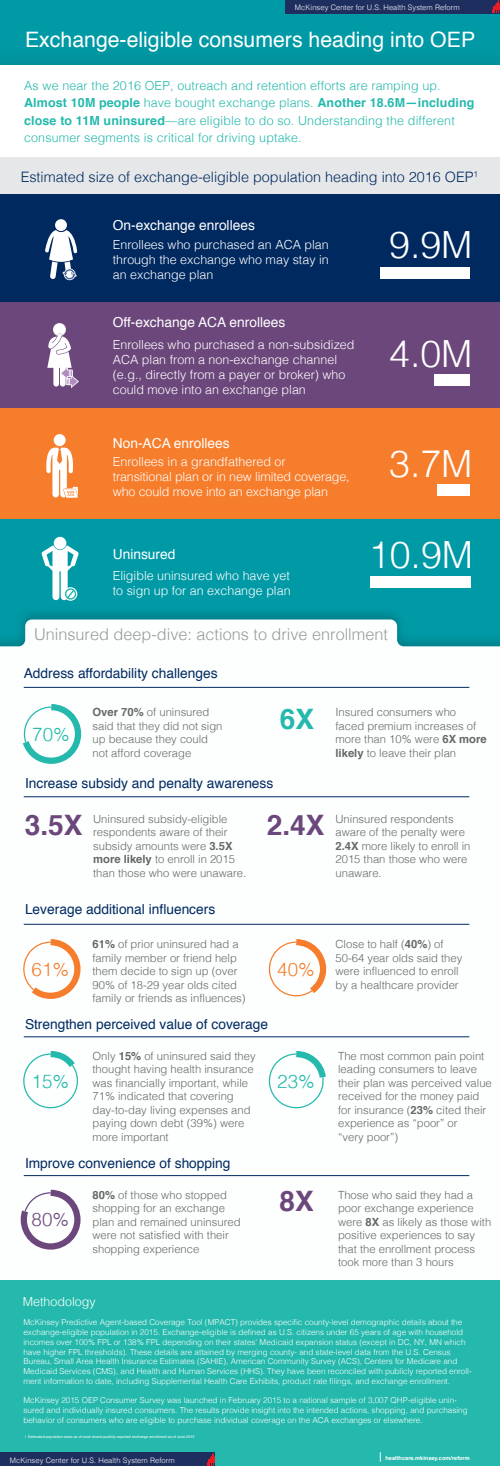
<style>
.page{position:relative;width:500px;height:1466px;background:#fff}
.page>*{position:absolute;margin:0;border:0;box-sizing:border-box;transform-origin:0 0}
.t1{font:300 37.5px "Helvetica";color:#fff}
.t2{font:700 28.12px "Helvetica";color:#6c477b}
.t3{font:700 28.12px "Helvetica";color:#24b9ac}
.t4{font:21.25px "Helvetica";color:#fff}
.t5{font:300 18.75px "Helvetica";color:#24b9ac}
.t6{font:300 18.75px "Helvetica";color:#f67d2c}
.t7{font:300 18.75px "Helvetica";color:#6c477b}
.t8{font:300 16.25px "Helvetica";color:#999}
.t9{font:300 14.38px "Helvetica";color:#002960}
.t10{font:13.75px "Helvetica";color:#002960}
.t11{font:13.75px "Helvetica";color:#fff}
.t12{font:300 12.5px/15px "Helvetica";color:#fff}
.t13{font:300 12.5px/17.5px "Helvetica";letter-spacing:.01em;color:#24b9ac}
.t14{font:300 11.25px/13.5px "Helvetica";color:#666}
.t15{font:300 8.12px/9.8px "Helvetica";color:#fff}
.t16{font:300 7.5px "Helvetica";letter-spacing:.01em;color:#fff}
.t17{font:700 5.62px "Helvetica";color:#fff}
.t18{font:3.75px "Helvetica";color:#fff}
.s1{font-weight:700}
</style>
<div class="page">
<div style="left:0;top:0;width:500px;height:77px;background:#009aa6"></div>
<div style="left:0;top:65px;width:500px;height:1311px;background:#fff"></div>
<div style="left:0;top:170px;width:500px;height:141px;background:#002960"></div>
<div style="left:0;top:302px;width:500px;height:141px;background:#6c477b"></div>
<div style="left:0;top:408px;width:500px;height:141px;background:#f67d2c"></div>
<div style="left:0;top:518px;width:500px;height:141px;background:#009aa6"></div>
<svg style="left:0;top:619px;width:500px;height:558px"></svg>
<div style="left:0;top:1280px;width:500px;height:186px;background:#24b9ac"></div>
<hr style="left:24px;top:687px;width:445px;height:1px;background:#002960">
<hr style="left:24px;top:796px;width:445px;height:1px;background:#002960">
<hr style="left:24px;top:924px;width:445px;height:1px;background:#002960">
<hr style="left:24px;top:1036px;width:445px;height:1px;background:#002960">
<div style="left:380px;top:267px;width:90px;height:11px;background:#fff"></div>
<svg style="left:18px;top:701px;width:66px;height:66px"></svg>
<svg style="left:20px;top:936px;width:64px;height:66px"></svg>
<svg style="left:19px;top:1048px;width:62px;height:65px"></svg>
<div style="left:0;top:157px;width:500px;height:37px;background:#e6e7e8"></div>
<div style="left:55px;top:219px;width:12px;height:12px;background:#fff;border-radius:50%"></div>
<svg style="left:45px;top:230px;width:32px;height:50px"></svg>
<div style="left:434px;top:374px;width:36px;height:12px;background:#fff"></div>
<svg style="left:47px;top:323px;width:32px;height:65px"></svg>
<div style="left:0;top:1452px;width:215px;height:14px;background:#1e2e5e"></div>
<svg style="left:207px;top:1453px;width:8px;height:13px"></svg>
<svg style="left:264px;top:936px;width:65px;height:63px"></svg>
<svg style="left:266px;top:1048px;width:64px;height:63px"></svg>
<hr style="left:24px;top:1175px;width:445px;height:1px;background:#002960">
<svg style="left:20px;top:1189px;width:61px;height:61px"></svg>
<div style="left:285px;top:0;width:215px;height:13px;background:#1e2e5e"></div>
<svg style="left:492px;top:1px;width:8px;height:12px"></svg>
<div style="left:370px;top:576px;width:101px;height:11px;background:#fff"></div>
<div style="left:54px;top:537px;width:12px;height:12px;background:#fff;border-radius:50%"></div>
<svg style="left:41px;top:545px;width:38px;height:56px"></svg>
<div style="left:438px;top:484px;width:32px;height:11px;background:#fff"></div>
<div style="left:54px;top:434px;width:12px;height:12px;background:#fff;border-radius:50%"></div>
<svg style="left:46px;top:448px;width:32px;height:50px"></svg>
<p class="t16" style="left:295px;top:1px;width:166px">McKinsey Center for U.S. Health System Reform</p>
<h3 class="t4" style="left:25px;top:23px;width:452px">Exchange-eligible consumers heading into OEP</h3>
<p class="t13" style="left:24px;top:75px;width:452px">As we near the 2016 OEP, outreach and retention efforts are ramping up.<br><span class="s1">Almost 10M people</span> have bought exchange plans. <span class="s1">Another 18.6M—including close to 11M uninsured</span>—are eligible to do so. Understanding the different consumer segments is critical for driving uptake.</p>
<p class="t9" style="left:21px;top:164px;width:459px">Estimated size of exchange-eligible population heading into 2016 OEP<sup>1</sup></p>
<p class="t11" style="left:113px;top:214px;width:144px">On-exchange enrollees</p>
<p class="t12" style="left:113px;top:236px;width:218px;text-align:justify">Enrollees who purchased an ACA plan through the exchange who may stay in an exchange plan</p>
<h1 class="t1" style="left:389px;top:213px;width:85px">9.9M</h1>
<p class="t11" style="left:113px;top:312px;width:174px">Off-exchange ACA enrollees</p>
<p class="t12" style="left:113px;top:336px;width:243px">Enrollees who purchased a non-subsidized ACA plan from a non-exchange channel (e.g., directly from a payer or broker) who could move into an exchange plan</p>
<h1 class="t1" style="left:389px;top:322px;width:85px">4.0M</h1>
<p class="t11" style="left:113px;top:432px;width:118px">Non-ACA enrollees</p>
<p class="t12" style="left:113px;top:453px;width:238px">Enrollees in a grandfathered or<br>transitional plan or in new limited coverage, who could move into an exchange plan</p>
<h1 class="t1" style="left:389px;top:432px;width:85px">3.7M</h1>
<p class="t11" style="left:113px;top:543px;width:64px">Uninsured</p>
<p class="t12" style="left:113px;top:567px;width:179px">Eligible uninsured who have yet to sign up for an exchange plan</p>
<h1 class="t1" style="left:369px;top:523px;width:106px">10.9M</h1>
<h3 class="t8" style="left:34px;top:620px;width:355px">Uninsured deep-dive: actions to drive enrollment</h3>
<p class="t10" style="left:24px;top:662px;width:195px">Address affordability challenges</p>
<h3 class="t5" style="left:32px;top:718px;width:39px">70%</h3>
<p class="t14" style="left:92px;top:705px;width:132px"><span class="s1">Over 70%</span> of uninsured said that they did not sign up because they could not afford coverage</p>
<h2 class="t3" style="left:280px;top:696px;width:36px">6X</h2>
<p class="t10" style="left:25px;top:773px;width:250px">Increase subsidy and penalty awareness</p>
<h2 class="t2" style="left:25px;top:802px;width:59px">3.5X</h2>
<p class="t14" style="left:93px;top:811px;width:155px">Uninsured subsidy-eligible respondents aware of their subsidy amounts were <span class="s1">3.5X more likely</span> to enroll in 2015 than those who were unaware.</p>
<p class="t10" style="left:25px;top:898px;width:192px">Leverage additional influencers</p>
<h3 class="t6" style="left:32px;top:953px;width:39px">61%</h3>
<p class="t14" style="left:93px;top:936px;width:155px"><span class="s1">61%</span> of prior uninsured had a family member or friend help them decide to sign up (over<br>90% of 18-29 year olds cited family or friends as influences)</p>
<h2 class="t2" style="left:267px;top:802px;width:59px">2.4X</h2>
<h3 class="t6" style="left:277px;top:953px;width:39px">40%</h3>
<p class="t10" style="left:25px;top:1013px;width:245px">Strengthen perceived value of coverage</p>
<h3 class="t5" style="left:32px;top:1065px;width:39px">15%</h3>
<p class="t14" style="left:93px;top:1048px;width:165px">Only <span class="s1">15%</span> of uninsured said they thought having health insurance was financially important, while<br>71% indicated that covering day-to-day living expenses and paying down debt (39%) were more important</p>
<p class="t10" style="left:25px;top:1152px;width:207px">Improve convenience of shopping</p>
<h3 class="t7" style="left:32px;top:1203px;width:39px">80%</h3>
<p class="t14" style="left:92px;top:1187px;width:150px"><span class="s1">80%</span> of those who stopped shopping for an exchange plan and remained uninsured were not satisfied with their shopping experience</p>
<h3 class="t5" style="left:277px;top:1065px;width:39px">23%</h3>
<h2 class="t2" style="left:279px;top:1178px;width:36px">8X</h2>
<p class="t14" style="left:336px;top:705px;width:153px">Insured consumers who faced premium increases of more than 10% were <span class="s1">6X more likely</span> to leave their plan</p>
<p class="t14" style="left:336px;top:811px;width:137px">Uninsured respondents aware of the penalty were<br><span class="s1">2.4X</span> more likely to enroll in<br>2015 than those who were unaware.</p>
<p class="t14" style="left:336px;top:936px;width:128px">Close to half (<span class="s1">40%</span>) of<br>50-64 year olds said they were influenced to enroll by a healthcare provider</p>
<p class="t14" style="left:338px;top:1048px;width:155px">The most common pain point leading consumers to leave their plan was perceived value received for the money paid for insurance (<span class="s1">23%</span> cited their experience as “poor” or<br>“very poor”)</p>
<p class="t14" style="left:338px;top:1187px;width:155px">Those who said they had a poor exchange experience were <span class="s1">8X</span> as likely as those with positive experiences to say that the enrollment process took more than 3 hours</p>
<p class="t12" style="left:23px;top:1293px;width:74px">Methodology</p>
<p class="t15" style="left:23px;top:1317px;width:450px">McKinsey Predictive Agent-based Coverage Tool (MPACT) provides specific county-level demographic details about the exchange-eligible population in 2015. Exchange-eligible is defined as U.S. citizens under 65 years of age with household incomes over 100% FPL or 138% FPL depending on their states' Medicaid expansion status (except in DC, NY, MN which have higher FPL thresholds). These details are attained by merging county- and state-level data from the U.S. Census Bureau, Small Area Health Insurance Estimates (SAHIE), American Community Survey (ACS), Centers for Medicare and Medicaid Services (CMS), and Health and Human Services (HHS). They have been reconciled with publicly reported enroll&shy;ment information to date, including Supplemental Health Care Exhibits, product rate filings, and exchange enrollment.</p>
<p class="t15" style="left:23px;top:1395px;width:446px">McKinsey 2015 OEP Consumer Survey was launched in February 2015 to a national sample of 3,007 QHP-eligible unin&shy;sured and individually insured consumers. The results provide insight into the intended actions, shopping, and purchasing behavior of consumers who are eligible to purchase individual coverage on the ACA exchanges or elsewhere.</p>
<p class="t18" style="left:25px;top:1434px;width:171px">1 Estimated population sizes as of most recent publicly reported exchange enrollment as of June 2015</p>
<p class="t16" style="left:10px;top:1453px;width:166px">McKinsey Center for U.S. Health System Reform</p>
<p class="t17" style="left:386px;top:1453px;width:86px">healthcare.mkinsey.com/reform</p>
</div>
